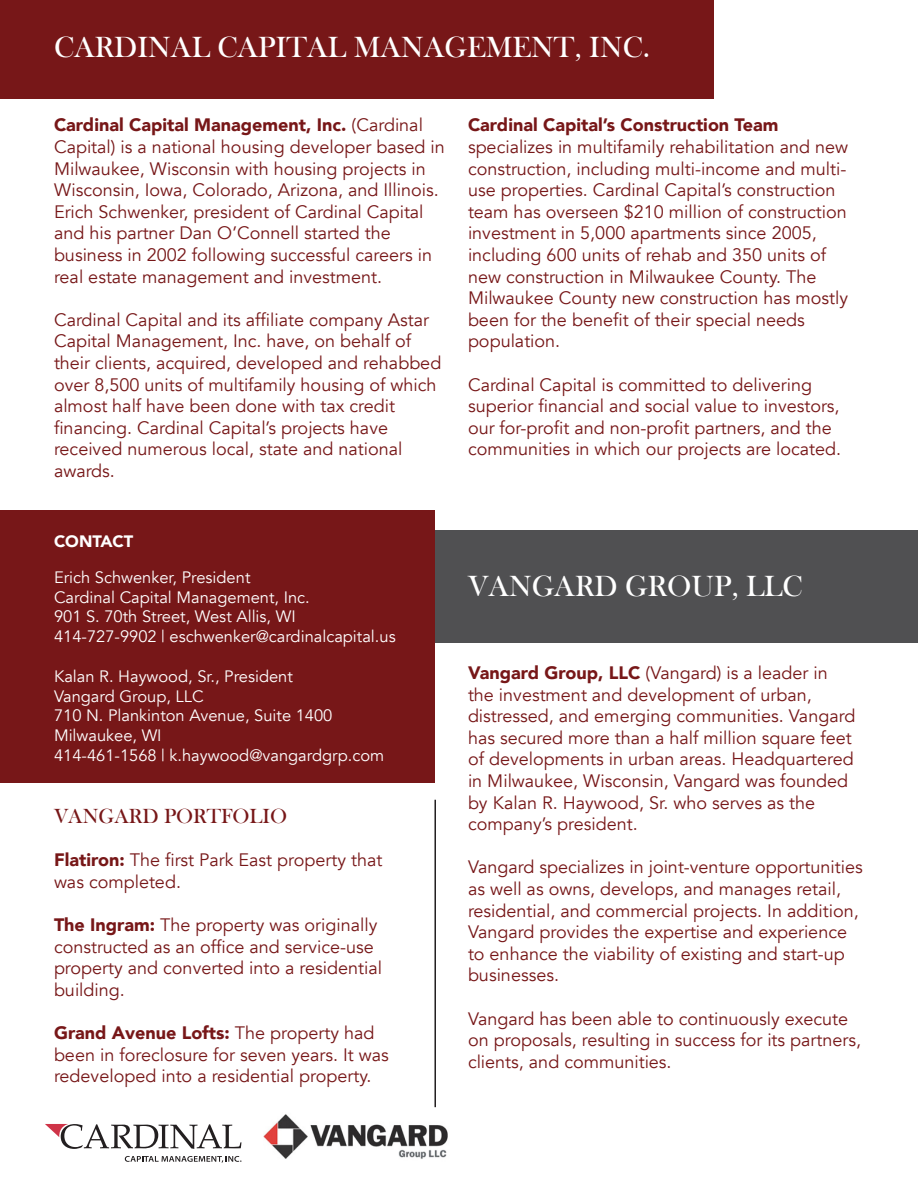
<style>
.page{position:relative;width:918px;height:1188px;background:#fff}
.page>*{position:absolute;margin:0;border:0;box-sizing:border-box;transform-origin:0 0}
.t1{font:30px "Bask Old Face";color:#fff}
.t2{font:21px "Bask Old Face";color:#771718}
.t3{font:18px/21.6px "Avenir";color:#771718}
.t4{font:16.5px "Avenir";color:#fff}
.t5{font:900 16.5px "Avenir";color:#fff}
.s1{font-weight:900}
</style>
<div class="page">
<div style="left:435px;top:530px;width:483px;height:113px;background:#505052"></div>
<div style="left:0;top:0;width:714px;height:99px;background:#771718"></div>
<img style="left:263px;top:1114px;width:185px;height:45px">
<svg style="left:45px;top:1124px;width:196px;height:25px"></svg>
<svg style="left:125px;top:1156px;width:116px;height:7px"></svg>
<div style="left:0;top:511px;width:434px;height:272px;background:#771718"></div>
<hr style="left:434px;top:800px;width:2px;height:307px;background:#231f20">
<p class="t1" style="left:54px;top:31px;width:598px">CARDINAL CAPITAL MANAGEMENT, INC.</p>
<p class="t3" style="left:54px;top:115px;width:392px"><span class="s1">Cardinal Capital Management, Inc.</span> (Cardinal Capital) is a national housing developer based in Milwaukee, Wisconsin with housing projects in Wisconsin, Iowa, Colorado, Arizona, and Illinois.<br>Erich Schwenker, president of Cardinal Capital and his partner Dan O’Connell started the business in 2002 following successful careers in real estate management and investment.</p>
<p class="t3" style="left:54px;top:309px;width:389px">Cardinal Capital and its affiliate company Astar Capital Management, Inc. have, on behalf of their clients, acquired, developed and rehabbed over 8,500 units of multifamily housing of which almost half have been done with tax credit financing. Cardinal Capital’s projects have received numerous local, state and national awards.</p>
<p class="t5" style="left:54px;top:527px;width:81px">CONTACT</p>
<p class="t4" style="left:54px;top:567px;width:198px">Erich Schwenker, President</p>
<p class="t4" style="left:54px;top:587px;width:257px">Cardinal Capital Management, Inc.</p>
<p class="t4" style="left:54px;top:607px;width:243px">901 S. 70th Street, West Allis, WI</p>
<p class="t4" style="left:54px;top:627px;width:343px">414-727-9902 | eschwenker@cardinalcapital.us</p>
<p class="t4" style="left:54px;top:666px;width:240px">Kalan R. Haywood, Sr., President</p>
<p class="t4" style="left:54px;top:686px;width:151px">Vangard Group, LLC</p>
<p class="t4" style="left:54px;top:706px;width:280px">710 N. Plankinton Avenue, Suite 1400</p>
<p class="t4" style="left:54px;top:726px;width:109px">Milwaukee, WI</p>
<p class="t4" style="left:54px;top:745px;width:332px">414-461-1568 | k.haywood@vangardgrp.com</p>
<p class="t2" style="left:54px;top:805px;width:235px">VANGARD PORTFOLIO</p>
<p class="t3" style="left:54px;top:850px;width:330px"><span class="s1">Flatiron:</span> The first Park East property that was completed.</p>
<p class="t3" style="left:54px;top:915px;width:330px"><span class="s1">The Ingram:</span> The property was originally constructed as an office and service-use property and converted into a residential building.</p>
<p class="t3" style="left:54px;top:1023px;width:336px"><span class="s1">Grand Avenue Lofts:</span> The property had been in foreclosure for seven years. It was redeveloped into a residential property.</p>
<p class="t3" style="left:468px;top:115px;width:382px"><span class="s1">Cardinal Capital’s Construction Team </span>specializes in multifamily rehabilitation and new construction, including multi-income and multi&shy;use properties. Cardinal Capital’s construction team has overseen $210 million of construction investment in 5,000 apartments since 2005, including 600 units of rehab and 350 units of new construction in Milwaukee County. The Milwaukee County new construction has mostly been for the benefit of their special needs population.</p>
<p class="t3" style="left:468px;top:374px;width:375px">Cardinal Capital is committed to delivering superior financial and social value to investors, our for-profit and non-profit partners, and the communities in which our projects are located.</p>
<p class="t1" style="left:468px;top:570px;width:336px">VANGARD GROUP, LLC</p>
<p class="t3" style="left:468px;top:662px;width:389px"><span class="s1">Vangard Group, LLC</span> (Vangard) is a leader in the investment and development of urban, distressed, and emerging communities. Vangard has secured more than a half million square feet of developments in urban areas. Headquartered in Milwaukee, Wisconsin, Vangard was founded by Kalan R. Haywood, Sr. who serves as the company’s president.</p>
<p class="t3" style="left:468px;top:857px;width:396px">Vangard specializes in joint-venture opportunities as well as owns, develops, and manages retail, residential, and commercial projects. In addition, Vangard provides the expertise and experience to enhance the viability of existing and start-up businesses.</p>
<p class="t3" style="left:468px;top:1008px;width:395px">Vangard has been able to continuously execute on proposals, resulting in success for its partners, clients, and communities.</p>
</div>
